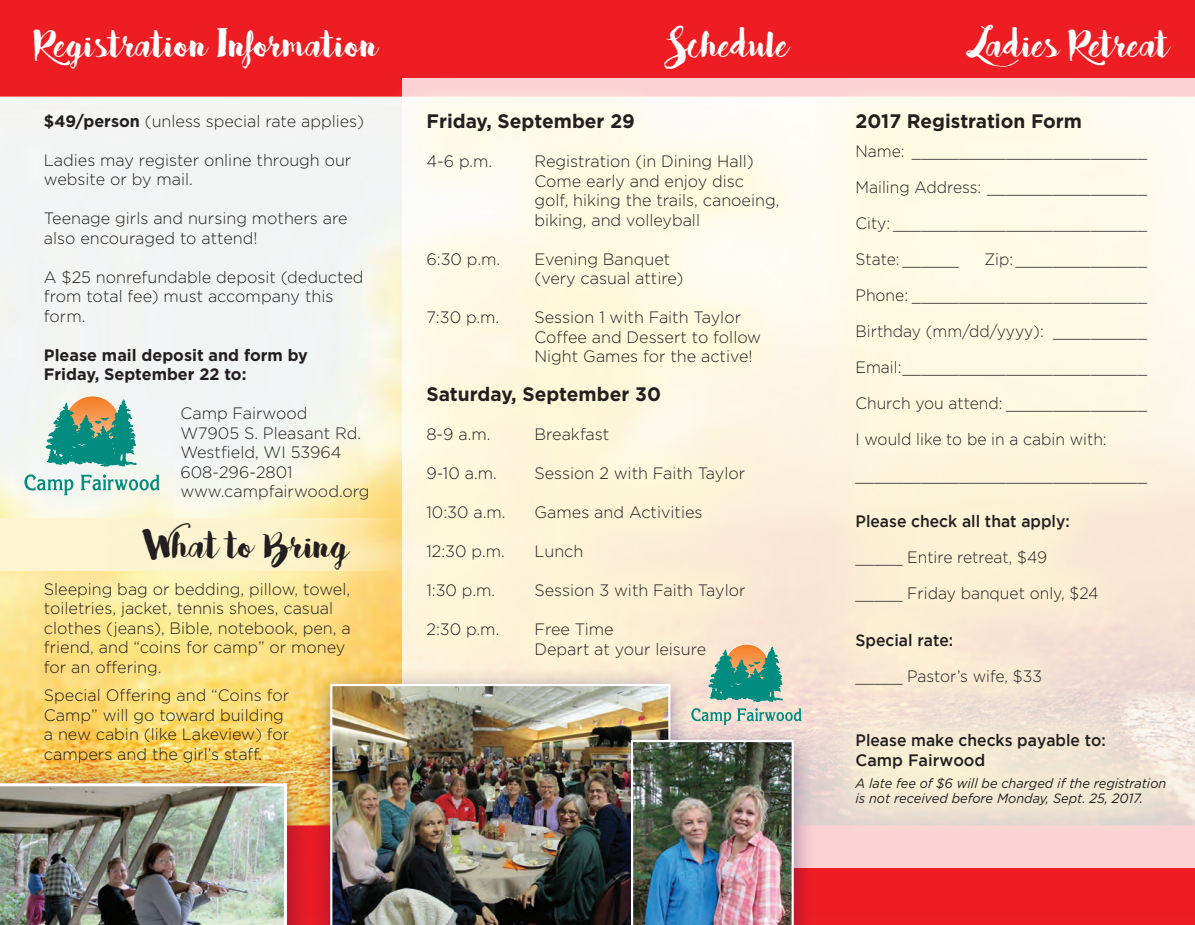
<style>
.page{position:relative;width:1195px;height:925px;background:#fff}
.page>*{position:absolute;margin:0;border:0;box-sizing:border-box;transform-origin:0 0}
.t1{font:45px "Bakery";color:#fff}
.t2{font:45px "Bakery";color:#231f20}
.t3{font:700 19.5px "Gotham";color:#231f20}
.t4{font:300 16.5px/19.5px "Gotham";color:#231f20}
.t5{font:300 16.5px/36px "Gotham";color:#231f20;scale:.95 1}
.t6{font:500 16.5px/19.5px "Gotham";color:#231f20;scale:.95 1}
.t7{font:700 16.5px/19.5px "Gotham";color:#231f20}
.t8{font:italic 13.5px/15px "Gotham";color:#231f20;scale:.95 1}
.s1{font-weight:700}
</style>
<div class="page">
<img style="left:0;top:0;width:1195px;height:925px">
<svg style="left:0;top:518px;width:384px;height:53px;background:#fcf1c9"></svg>
<div style="left:384px;top:70px;width:437px;height:630px;background:#fffbd6;opacity:.75"></div>
<div style="left:812px;top:70px;width:383px;height:778px;background:#fffbd6;opacity:.75"></div>
<svg style="left:46px;top:400px;width:90px;height:66px"></svg>
<svg style="left:24px;top:474px;width:49px;height:21px"></svg>
<svg style="left:81px;top:474px;width:79px;height:16px"></svg>
<div style="left:309px;top:667px;width:384px;height:258px;background:#110658;opacity:.4"></div>
<img style="left:329px;top:683px;width:342px;height:242px">
<div style="left:0;top:760px;width:318px;height:165px;background:#110658;opacity:.4"></div>
<div style="left:609px;top:723px;width:207px;height:202px;background:#110658;opacity:.4"></div>
<img style="left:630px;top:739px;width:165px;height:186px">
<svg style="left:709px;top:647px;width:74px;height:55px;background:#61a088"></svg>
<svg style="left:691px;top:708px;width:40px;height:17px"></svg>
<svg style="left:737px;top:708px;width:64px;height:13px"></svg>
<svg style="left:0;top:0;width:4px;height:4px"></svg>
<img style="left:0;top:782px;width:288px;height:143px">
<svg style="left:1190px;top:0;width:5px;height:4px"></svg>
<svg style="left:1190px;top:920px;width:5px;height:5px"></svg>
<h1 class="t1" style="left:34px;top:16px;width:346px">Registration Information</h1>
<h1 class="t1" style="left:668px;top:16px;width:122px">Schedule</h1>
<h1 class="t1" style="left:977px;top:16px;width:193px">Ladies Retreat</h1>
<p class="t4" style="left:44px;top:111px;width:322px"><span class="s1">$49/person</span> (unless special rate applies)</p>
<p class="t4" style="left:44px;top:150px;width:309px">Ladies may register online through our website or by mail.</p>
<p class="t4" style="left:44px;top:209px;width:305px">Teenage girls and nursing mothers are also encouraged to attend!</p>
<p class="t4" style="left:44px;top:267px;width:321px">A $25 nonrefundable deposit (deducted from total fee) must accompany this form.</p>
<p class="t7" style="left:44px;top:345px;width:265px">Please mail deposit and form by<br>Friday, September 22 to:</p>
<p class="t4" style="left:180px;top:404px;width:191px">Camp Fairwood<br>W7905 S. Pleasant Rd.<br>Westfield, WI 53964<br>608-296-2801 www.campfairwood.org</p>
<h1 class="t2" style="left:146px;top:516px;width:205px">What to Bring</h1>
<p class="t4" style="left:44px;top:579px;width:308px">Sleeping bag or bedding, pillow, towel, toiletries, jacket, tennis shoes, casual clothes (jeans), Bible, notebook, pen, a friend, and “coins for camp” or money for an offering.</p>
<p class="t4" style="left:44px;top:686px;width:247px">Special Offering and “Coins for<br>Camp” will go toward building a new cabin (like Lakeview) for campers and the girl’s staff.</p>
<p class="t3" style="left:426px;top:110px;width:210px">Friday, September 29</p>
<p class="t4" style="left:426px;top:151px;width:67px">4-6 p.m.</p>
<p class="t4" style="left:534px;top:151px;width:246px">Registration (in Dining Hall)<br>Come early and enjoy disc golf, hiking the trails, canoeing, biking, and volleyball</p>
<p class="t4" style="left:426px;top:249px;width:75px">6:30 p.m.</p>
<p class="t4" style="left:534px;top:249px;width:150px">Evening Banquet (very casual attire)</p>
<p class="t4" style="left:426px;top:307px;width:74px">7:30 p.m.</p>
<p class="t4" style="left:534px;top:307px;width:228px">Session 1 with Faith Taylor<br>Coffee and Dessert to follow<br>Night Games for the active!</p>
<p class="t3" style="left:426px;top:383px;width:236px">Saturday, September 30</p>
<p class="t4" style="left:426px;top:424px;width:66px">8-9 a.m.</p>
<p class="t4" style="left:534px;top:424px;width:76px">Breakfast</p>
<p class="t4" style="left:426px;top:463px;width:72px">9-10 a.m.</p>
<p class="t4" style="left:534px;top:463px;width:212px">Session 2 with Faith Taylor</p>
<p class="t4" style="left:426px;top:502px;width:81px">10:30 a.m.</p>
<p class="t4" style="left:534px;top:502px;width:170px">Games and Activities</p>
<p class="t4" style="left:426px;top:541px;width:80px">12:30 p.m.</p>
<p class="t4" style="left:534px;top:541px;width:50px">Lunch</p>
<p class="t4" style="left:426px;top:580px;width:70px">1:30 p.m.</p>
<p class="t4" style="left:534px;top:580px;width:213px">Session 3 with Faith Taylor</p>
<p class="t4" style="left:426px;top:619px;width:74px">2:30 p.m.</p>
<p class="t4" style="left:534px;top:619px;width:173px">Free Time<br>Depart at your leisure</p>
<p class="t3" style="left:855px;top:110px;width:228px">2017 Registration Form</p>
<p class="t5" style="left:855px;top:133px;width:308px;text-align:justify">Name: _________________________ Mailing Address: _________________ City: ___________________________ State: ______</p>
<p class="t5" style="left:855px;top:241px;width:308px;text-indent:129px">Zip:______________ Phone: _________________________ Birthday (mm/dd/yyyy): __________ Email:__________________________ Church you attend: _______________ I would like to be in a cabin with: _______________________________</p>
<p class="t6" style="left:855px;top:511px;width:227px">Please check all that apply:</p>
<p class="t5" style="left:855px;top:539px;width:257px">_____ Entire retreat, $49<br>_____ Friday banquet only, $24</p>
<p class="t6" style="left:855px;top:630px;width:104px">Special rate:</p>
<p class="t5" style="left:855px;top:658px;width:198px">_____ Pastor’s wife, $33</p>
<p class="t6" style="left:855px;top:730px;width:265px">Please make checks payable to:<br>Camp Fairwood</p>
<p class="t8" style="left:855px;top:776px;width:329px">A late fee of $6 will be charged if the registration is not received before Monday, Sept. 25, 2017.</p>
</div>
